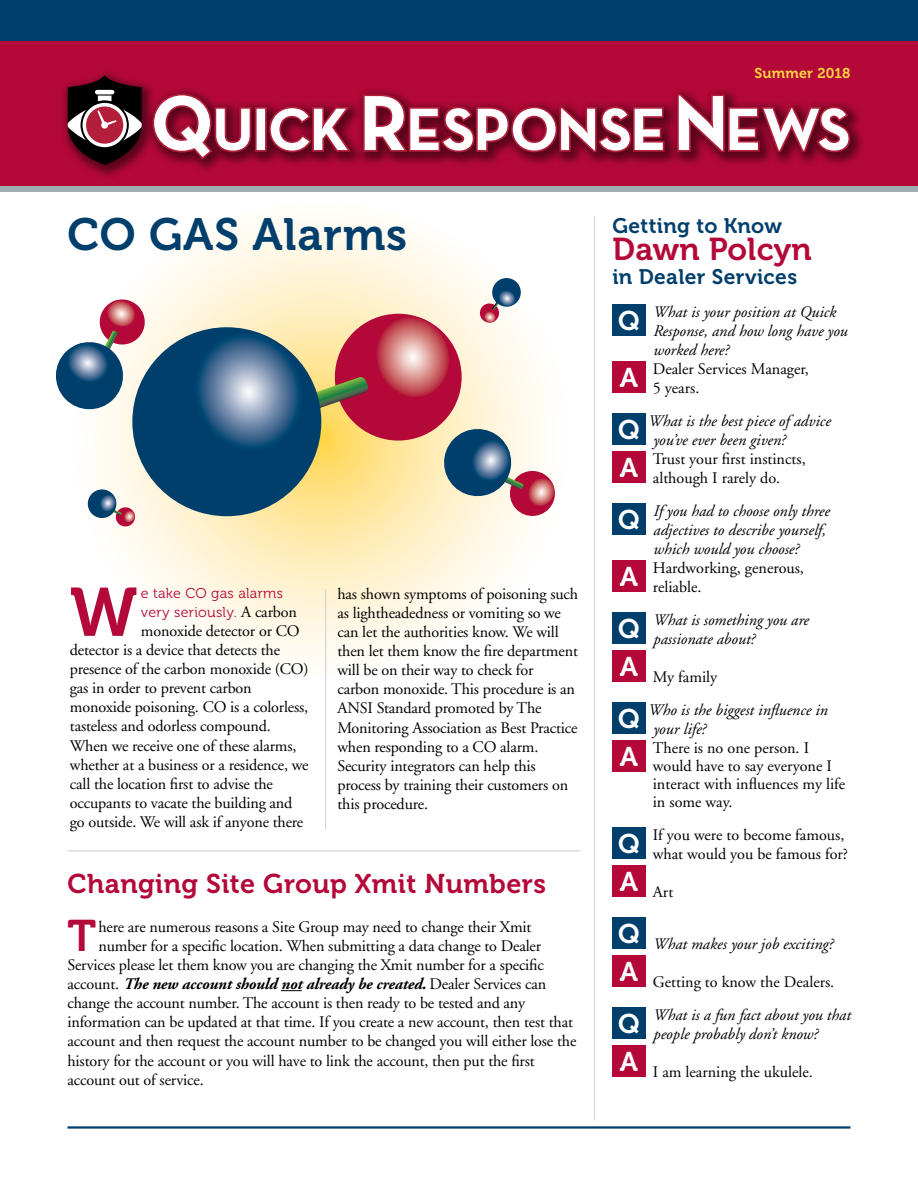
<style>
.page{position:relative;width:918px;height:1188px;background:#fff}
.page>*{position:absolute;margin:0;border:0;box-sizing:border-box;transform-origin:0 0}
.t1{font:68.1px "Museo 700";color:#b30838}
.t2{font:45px "Museo 700";letter-spacing:.015em;color:#003e6b}
.t3{font:44.1px "Museo 700";color:#b30838}
.t4{font:31.5px "Museo 700";letter-spacing:.005em;color:#b30838}
.t5{font:27px "Museo 700";letter-spacing:.015em;color:#b30838}
.t6{font:27px "Museo 700";color:#fff}
.t7{font:21px "Museo 700";letter-spacing:.015em;color:#003e6b}
.t8{font:16.2px/19px "Adobe Garamond";letter-spacing:-.01em;color:#000}
.t9{font:italic 16.2px/19px "Adobe Garamond";color:#000}
.t10{font:italic 700 16.2px "Adobe Garamond";letter-spacing:-.01em;color:#000}
.t11{font:14.25px/19px "Museo 300";letter-spacing:.02em;color:#b30838}
.t12{font:14.25px "Museo 700";letter-spacing:.015em;color:#ffd540}
.s1{font-family:"Adobe Garamond";font-size:16.2px;color:#000}
.s2{font-weight:400;font-style:normal}
</style>
<div class="page">
<svg style="left:97px;top:216px;width:432px;height:459px"></svg>
<hr style="left:325px;top:589px;width:1px;height:240px;background:#c9ced3">
<hr style="left:68px;top:850px;width:512px;height:1px;background:#c9ced3">
<div style="left:0;top:0;width:918px;height:189px;background:#b30838"></div>
<div style="left:0;top:0;width:918px;height:40px;background:#003e6b"></div>
<div style="left:60px;top:68px;width:805px;height:112px;background:#000;opacity:.5"></div>
<svg style="left:68px;top:75px;width:74px;height:90px;background:#66313e"></svg>
<svg style="left:152px;top:94px;width:199px;height:66px"></svg>
<svg style="left:363px;top:94px;width:302px;height:58px"></svg>
<svg style="left:677px;top:94px;width:173px;height:58px;background:#bb677d"></svg>
<div style="left:0;top:186px;width:918px;height:6px;background:#a1abb2"></div>
<hr style="left:594px;top:216px;width:1px;height:904px;background:#c9ced3">
<hr style="left:68px;top:1126px;width:782px;height:3px;background:#003e6b">
<div style="left:612px;top:304px;width:34px;height:32px;background:#003e6b"></div>
<div style="left:612px;top:361px;width:34px;height:32px;background:#b30838"></div>
<div style="left:612px;top:413px;width:34px;height:32px;background:#003e6b"></div>
<div style="left:612px;top:451px;width:34px;height:32px;background:#b30838"></div>
<div style="left:612px;top:503px;width:34px;height:32px;background:#003e6b"></div>
<div style="left:612px;top:560px;width:34px;height:32px;background:#b30838"></div>
<div style="left:612px;top:612px;width:34px;height:32px;background:#003e6b"></div>
<div style="left:612px;top:650px;width:34px;height:32px;background:#b30838"></div>
<div style="left:612px;top:702px;width:34px;height:32px;background:#003e6b"></div>
<div style="left:612px;top:740px;width:34px;height:32px;background:#b30838"></div>
<div style="left:612px;top:827px;width:34px;height:32px;background:#003e6b"></div>
<div style="left:612px;top:865px;width:34px;height:32px;background:#b30838"></div>
<div style="left:612px;top:917px;width:34px;height:32px;background:#003e6b"></div>
<div style="left:612px;top:955px;width:34px;height:32px;background:#b30838"></div>
<div style="left:612px;top:1007px;width:34px;height:32px;background:#003e6b"></div>
<div style="left:612px;top:1045px;width:34px;height:32px;background:#b30838"></div>
<div style="left:132px;top:327px;width:189px;height:189px;background:#003e6b;border-radius:50%"></div>
<svg style="left:56px;top:297px;width:91px;height:116px"></svg>
<svg style="left:87px;top:488px;width:49px;height:39px"></svg>
<svg style="left:186px;top:276px;width:369px;height:242px"></svg>
<svg style="left:281px;top:990px;width:21px;height:1px"></svg>
<p class="t12" style="left:754px;top:65px;width:98px">Summer 2018</p>
<h2 class="t2" style="left:68px;top:209px;width:341px">CO GAS Alarms</h2>
<p class="t7" style="left:612px;top:214px;width:171px">Getting to Know</p>
<h3 class="t4" style="left:612px;top:232px;width:201px">Dawn Polcyn</h3>
<p class="t7" style="left:612px;top:265px;width:186px">in Dealer Services</p>
<h3 class="t6" style="left:618px;top:306px;width:23px">Q</h3>
<p class="t9" style="left:653px;top:303px;width:196px">What is your position at Quick<br>Response, and how long have you worked here?</p>
<h3 class="t6" style="left:620px;top:363px;width:20px">A</h3>
<p class="t8" style="left:653px;top:360px;width:158px">Dealer Services Manager,<br>5 years.</p>
<h3 class="t6" style="left:618px;top:415px;width:23px">Q</h3>
<p class="t9" style="left:653px;top:412px;width:179px;text-indent:-5px">What is the best piece of advice you’ve ever been given?</p>
<h3 class="t6" style="left:620px;top:453px;width:20px">A</h3>
<p class="t8" style="left:653px;top:450px;width:154px">Trust your first instincts, although I rarely do.</p>
<h3 class="t6" style="left:618px;top:505px;width:23px">Q</h3>
<p class="t9" style="left:653px;top:502px;width:178px">If you had to choose only three adjectives to describe yourself, which would you choose?</p>
<h3 class="t6" style="left:620px;top:562px;width:20px">A</h3>
<p class="t8" style="left:653px;top:559px;width:153px">Hardworking, generous, reliable.</p>
<h3 class="t6" style="left:618px;top:614px;width:23px">Q</h3>
<p class="t9" style="left:653px;top:611px;width:157px">What is something you are passionate about?</p>
<p class="t8" style="left:620px;top:668px;width:99px"><sup>A</sup> My family</p>
<h3 class="t6" style="left:618px;top:704px;width:23px">Q</h3>
<p class="t9" style="left:653px;top:701px;width:176px;text-indent:-5px">Who is the biggest influence in your life?</p>
<h3 class="t6" style="left:620px;top:742px;width:20px">A</h3>
<p class="t8" style="left:653px;top:739px;width:194px;line-height:18px">There is no one person. I would have to say everyone I interact with influences my life in some way.</p>
<h3 class="t6" style="left:618px;top:829px;width:23px">Q</h3>
<p class="t8" style="left:653px;top:826px;width:197px">If you were to become famous, what would you be famous for?</p>
<p class="t8" style="left:620px;top:883px;width:55px"><sup>A</sup> Art</p>
<p class="t9" style="left:618px;top:935px;width:216px"><sup>Q</sup> What makes your job exciting?</p>
<p class="t8" style="left:620px;top:973px;width:216px"><sup>A</sup> Getting to know the Dealers.</p>
<h3 class="t6" style="left:618px;top:1009px;width:23px">Q</h3>
<p class="t9" style="left:653px;top:1006px;width:199px">What is a fun fact about you that people probably don’t know?</p>
<p class="t8" style="left:620px;top:1063px;width:194px"><sup>A</sup> I am learning the ukulele.</p>
<p class="t8" style="left:337px;top:584px;width:242px">has shown symptoms of poisoning such as lightheadedness or vomiting so we can let the authorities know. We will then let them know the fire department will be on their way to check for carbon monoxide. This procedure is an ANSI Standard promoted by The Monitoring Association as Best Practice when responding to a CO alarm.<br>Security integrators can help this process by training their customers on this procedure.</p>
<h1 class="t1" style="left:70px;top:574px;width:69px">W</h1>
<p class="t11" style="left:141px;top:583px;width:157px">e take CO gas alarms very seriously. <span class="s1">A carbon</span></p>
<p class="t8" style="left:70px;top:622px;width:240px;text-indent:71px">monoxide detector or CO detector is a device that detects the presence of the carbon monoxide (CO) gas in order to prevent carbon monoxide poisoning. CO is a colorless, tasteless and odorless compound.<br>When we receive one of these alarms, whether at a business or a residence, we call the location first to advise the occupants to vacate the building and go outside. We will ask if anyone there</p>
<h3 class="t5" style="left:68px;top:869px;width:480px">Changing Site Group Xmit Numbers</h3>
<h3 class="t3" style="left:68px;top:911px;width:30px">T</h3>
<p class="t8" style="left:98px;top:917px;width:435px">here are numerous reasons a Site Group may need to change their Xmit</p>
<p class="t8" style="left:98px;top:937px;width:444px">number for a specific location. When submitting a data change to Dealer</p>
<p class="t8" style="left:68px;top:956px;width:478px">Services please let them know you are changing the Xmit number for a specific</p>
<p class="t10" style="left:68px;top:975px;width:480px"><span class="s2">account.</span> The new account should not already be created. <span class="s2">Dealer Services can</span></p>
<p class="t8" style="left:68px;top:994px;width:459px">change the account number. The account is then ready to be tested and any</p>
<p class="t8" style="left:68px;top:1013px;width:507px">information can be updated at that time. If you create a new account, then test that</p>
<p class="t8" style="left:68px;top:1032px;width:510px">account and then request the account number to be changed you will either lose the</p>
<p class="t8" style="left:68px;top:1051px;width:469px">history for the account or you will have to link the account, then put the first</p>
<p class="t8" style="left:68px;top:1070px;width:138px">account out of service.</p>
</div>
